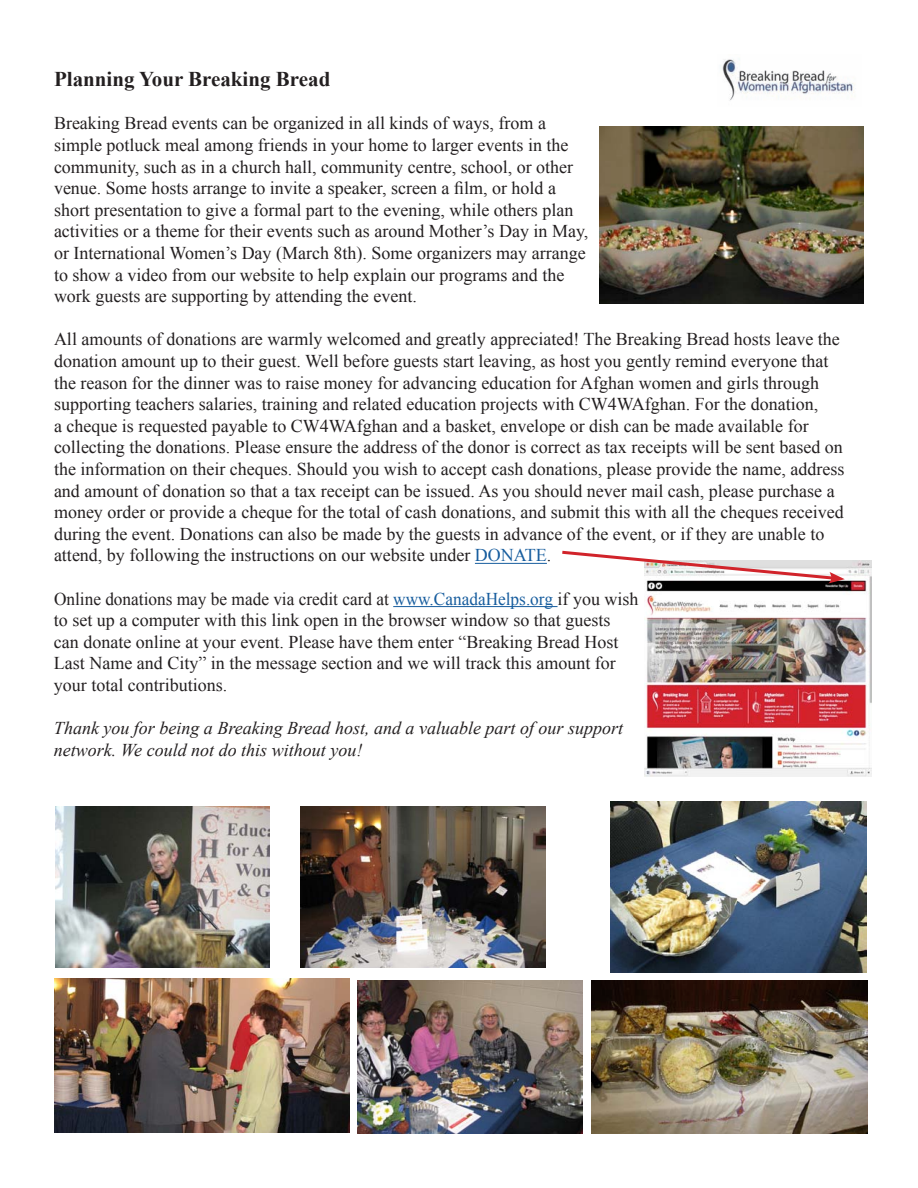
<style>
.page{position:relative;width:918px;height:1188px;background:#fff}
.page>*{position:absolute;margin:0;border:0;box-sizing:border-box;transform-origin:0 0}
.t1{font:700 21px "Times New Roman";color:#231f20}
.t2{font:18px/21.6px "Times New Roman";color:#231f20}
.t3{font:18px/21.6px "Times New Roman";color:#231f20;scale:.96 1}
.t4{font:italic 18px/21.6px "Times New Roman";color:#231f20}
.s1{color:#175d9e}
</style>
<div class="page">
<img style="left:610px;top:802px;width:257px;height:171px">
<hr style="left:475px;top:563px;width:72px;height:1px;background:#175d9e">
<hr style="left:393px;top:606px;width:165px;height:1px;background:#175d9e">
<img style="left:722px;top:59px;width:132px;height:42px">
<img style="left:599px;top:127px;width:265px;height:176px">
<img style="left:54px;top:979px;width:296px;height:154px">
<img style="left:592px;top:980px;width:276px;height:153px">
<img style="left:55px;top:807px;width:214px;height:160px">
<img style="left:645px;top:561px;width:227px;height:215px">
<svg style="left:562px;top:550px;width:283px;height:33px"></svg>
<img style="left:300px;top:807px;width:245px;height:160px">
<img style="left:357px;top:980px;width:225px;height:154px">
<p class="t1" style="left:54px;top:65px;width:278px">Planning Your Breaking Bread</p>
<p class="t2" style="left:54px;top:112px;width:536px">Breaking Bread events can be organized in all kinds of ways, from a simple potluck meal among friends in your home to larger events in the community, such as in a church hall, community centre, school, or other venue. Some hosts arrange to invite a speaker, screen a film, or hold a short presentation to give a formal part to the evening, while others plan activities or a theme for their events such as around Mother’s Day in May, or International Women’s Day (March 8th). Some organizers may arrange to show a video from our website to help explain our programs and the work guests are supporting by attending the event.</p>
<p class="t2" style="left:54px;top:328px;width:792px">All amounts of donations are warmly welcomed and greatly appreciated! The Breaking Bread hosts leave the donation amount up to their guest. Well before guests start leaving, as host you gently remind everyone that the reason for the dinner was to raise money for advancing education for Afghan women and girls through supporting teachers salaries, training and related education projects with CW4WAfghan. For the donation,<br>a cheque is requested payable to CW4WAfghan and a basket, envelope or dish can be made available for collecting the donations. Please ensure the address of the donor is correct as tax receipts will be sent based on the information on their cheques. Should you wish to accept cash donations, please provide the name, address and amount of donation so that a tax receipt can be issued. As you should never mail cash, please purchase a money order or provide a cheque for the total of cash donations, and submit this with all the cheques received during the event. Donations can also be made by the guests in advance of the event, or if they are unable to attend, by following the instructions on our website under <span class="s1">DONATE</span>.</p>
<p class="t3" style="left:54px;top:588px;width:610px">Online donations may be made via credit card at <span class="s1">www.CanadaHelps.org</span> if you wish to set up a computer with this link open in the browser window so that guests can donate online at your event. Please have them enter “Breaking Bread Host Last Name and City” in the message section and we will track this amount for your total contributions.</p>
<p class="t4" style="left:54px;top:717px;width:571px">Thank you for being a Breaking Bread host, and a valuable part of our support network. We could not do this without you!</p>
</div>
